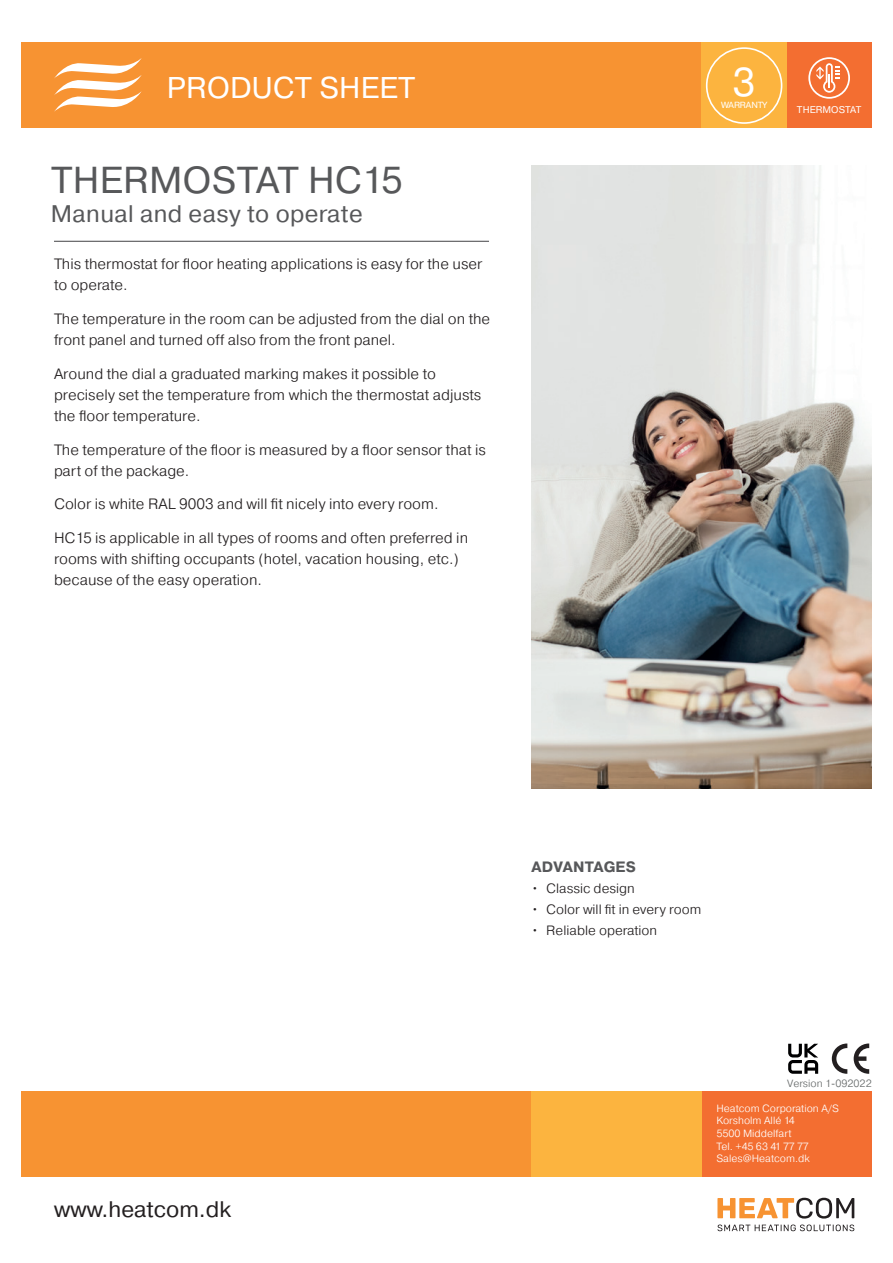
<style>
.page{position:relative;width:893px;height:1263px;background:#fff}
.page>*{position:absolute;margin:0;border:0;box-sizing:border-box;transform-origin:0 0}
.t1{font:40.05px "Pragmatica";color:#fff}
.t2{font:37.5px "Pragmatica";letter-spacing:.01em;color:#57585a}
.t3{font:30px "Pragmatica";letter-spacing:.01em;color:#fff}
.t4{font:24px "Pragmatica";letter-spacing:.015em;color:#57585a}
.t5{font:22.5px "Pragmatica";color:#231f20}
.t6{font:300 15px/21px "Pragmatica";color:#231f20}
.t7{font:700 15px "Pragmatica";letter-spacing:.01em;color:#57585a}
.t8{font:300 13.5px "Pragmatica";color:#231f20}
.t9{font:300 10.5px/12.6px "Pragmatica";color:#fff}
.t10{font:300 10.5px "Pragmatica";color:#666a6a}
.t11{font:9.75px "Pragmatica";letter-spacing:.01em;color:#fff}
.t12{font:8.85px "Pragmatica";letter-spacing:-.01em;color:#fff}
</style>
<div class="page">
<div style="left:702px;top:1091px;width:170px;height:85px;background:#f36e31"></div>
<div style="left:21px;top:43px;width:851px;height:85px;background:#f79332"></div>
<div style="left:787px;top:43px;width:85px;height:85px;background:#f36e31"></div>
<div style="left:702px;top:43px;width:85px;height:85px;background:#fcb43f"></div>
<svg style="left:808px;top:57px;width:42px;height:42px"></svg>
<svg style="left:54px;top:58px;width:88px;height:54px"></svg>
<div style="left:21px;top:1091px;width:681px;height:85px;background:#f79332"></div>
<div style="left:531px;top:1091px;width:171px;height:85px;background:#fcb43f"></div>
<svg style="left:717px;top:1198px;width:137px;height:20px"></svg>
<svg style="left:717px;top:1224px;width:137px;height:7px"></svg>
<svg style="left:706px;top:47px;width:76px;height:77px"></svg>
<hr style="left:54px;top:241px;width:435px;height:1px;background:#57585a">
<img style="left:531px;top:166px;width:341px;height:623px">
<svg style="left:832px;top:1043px;width:37px;height:31px"></svg>
<svg style="left:788px;top:1044px;width:30px;height:30px"></svg>
<h3 class="t3" style="left:167px;top:69px;width:250px">PRODUCT SHEET</h3>
<p class="t2" style="left:51px;top:157px;width:353px">THERMOSTAT HC15</p>
<p class="t4" style="left:51px;top:199px;width:313px">Manual and easy to operate</p>
<p class="t6" style="left:54px;top:253px;width:430px">This thermostat for floor heating applications is easy for the user to operate.</p>
<p class="t6" style="left:54px;top:308px;width:438px">The temperature in the room can be adjusted from the dial on the front panel and turned off also from the front panel.</p>
<p class="t6" style="left:54px;top:363px;width:429px">Around the dial a graduated marking makes it possible to precisely set the temperature from which the thermostat adjusts the floor temperature.</p>
<p class="t6" style="left:54px;top:439px;width:433px">The temperature of the floor is measured by a floor sensor that is part of the package.</p>
<p class="t6" style="left:54px;top:493px;width:386px">Color is white RAL 9003 and will fit nicely into every room.</p>
<p class="t6" style="left:54px;top:527px;width:416px">HC15 is applicable in all types of rooms and often preferred in rooms with shifting occupants (hotel, vacation housing, etc.) because of the easy operation.</p>
<h1 class="t1" style="left:732px;top:57px;width:25px">3</h1>
<p class="t12" style="left:721px;top:99px;width:47px">WARRANTY</p>
<p class="t11" style="left:797px;top:104px;width:66px">THERMOSTAT</p>
<h3 class="t5" style="left:54px;top:1195px;width:178px">www.heatcom.dk</h3>
<p class="t7" style="left:532px;top:857px;width:106px">ADVANTAGES</p>
<p class="t8" style="left:531px;top:880px;width:105px">• Classic design</p>
<p class="t8" style="left:531px;top:901px;width:171px">• Color will fit in every room</p>
<p class="t8" style="left:531px;top:922px;width:127px">• Reliable operation</p>
<p class="t10" style="left:787px;top:1077px;width:86px">Version 1-092022</p>
<p class="t9" style="left:716px;top:1101px;width:124px">Heatcom Corporation A/S<br>Korsholm Allé 14<br>5500 Middelfart<br>Tel. +45 63 41 77 77<br>Sales@Heatcom.dk</p>
</div>
